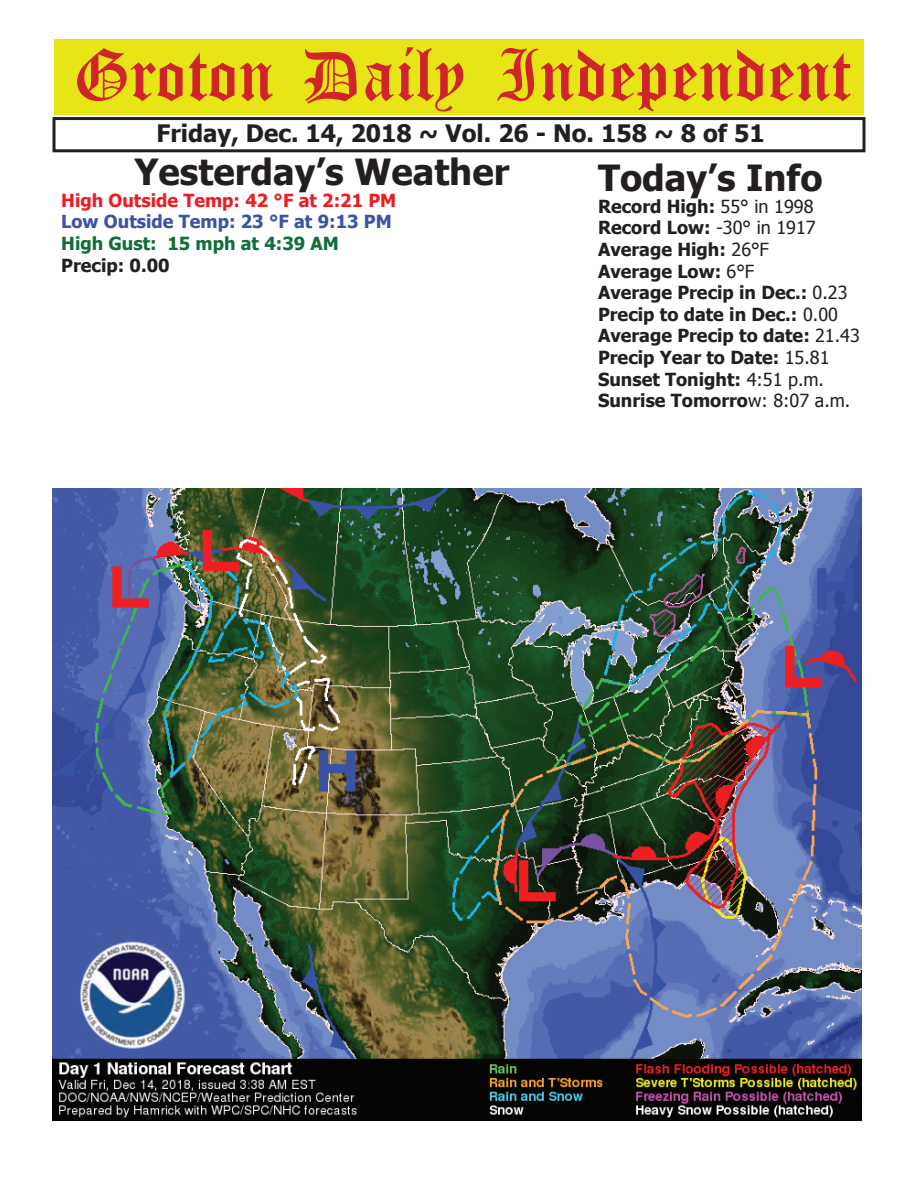
<style>
.page{position:relative;width:918px;height:1188px;background:#fff}
.page>*{position:absolute;margin:0;border:0;box-sizing:border-box;transform-origin:0 0}
.t1{font:54px "Old English Five";color:#d1232a}
.t2{font:700 36px "Tahoma";color:#231f20}
.t3{font:700 24px "Tahoma";color:#231f20}
.t4{font:700 18px/21.6px "Tahoma";color:#231f20}
.t5{font:700 18px "Tahoma";color:#ee1d23}
.t6{font:700 18px "Tahoma";color:#3a53a3}
.t7{font:700 18px "Tahoma";color:#106e38}
.s1{font-weight:400}
</style>
<div class="page">
<div style="left:52px;top:117px;width:814px;height:35px;border:3px solid #231f20"></div>
<div style="left:54px;top:40px;width:810px;height:75px;background:#e7e515"></div>
<img style="left:53px;top:488px;width:808px;height:633px">
<h1 class="t1" style="left:73px;top:50px;width:779px">Groton Daily Independent</h1>
<h3 class="t3" style="left:157px;top:116px;width:610px">Friday, Dec. 14, 2018 ~ Vol. 26 - No. 158 ~ 8 of 51</h3>
<h2 class="t2" style="left:134px;top:147px;width:376px">Yesterday’s Weather</h2>
<p class="t5" style="left:61px;top:188px;width:337px">High Outside Temp: 42 °F at 2:21 PM</p>
<p class="t6" style="left:61px;top:209px;width:332px">Low Outside Temp: 23 °F at 9:13 PM</p>
<p class="t7" style="left:61px;top:231px;width:279px">High Gust: 15 mph at 4:39 AM</p>
<p class="t4" style="left:61px;top:253px;width:110px">Precip: 0.00</p>
<h2 class="t2" style="left:598px;top:153px;width:226px">Today’s Info</h2>
<p class="t4" style="left:598px;top:194px;width:263px">Record High: <span class="s1">55° in 1998<br></span>Record Low: <span class="s1">-30° in 1917<br></span>Average High: <span class="s1">26°F<br></span>Average Low: <span class="s1">6°F<br></span>Average Precip in Dec.: <span class="s1">0.23<br></span>Precip to date in Dec.: <span class="s1">0.00<br></span>Average Precip to date: <span class="s1">21.43<br></span>Precip Year to Date: <span class="s1">15.81<br></span>Sunset Tonight: <span class="s1">4:51 p.m.<br></span>Sunrise Tomorro<span class="s1">w: 8:07 a.m.</span></p>
</div>
